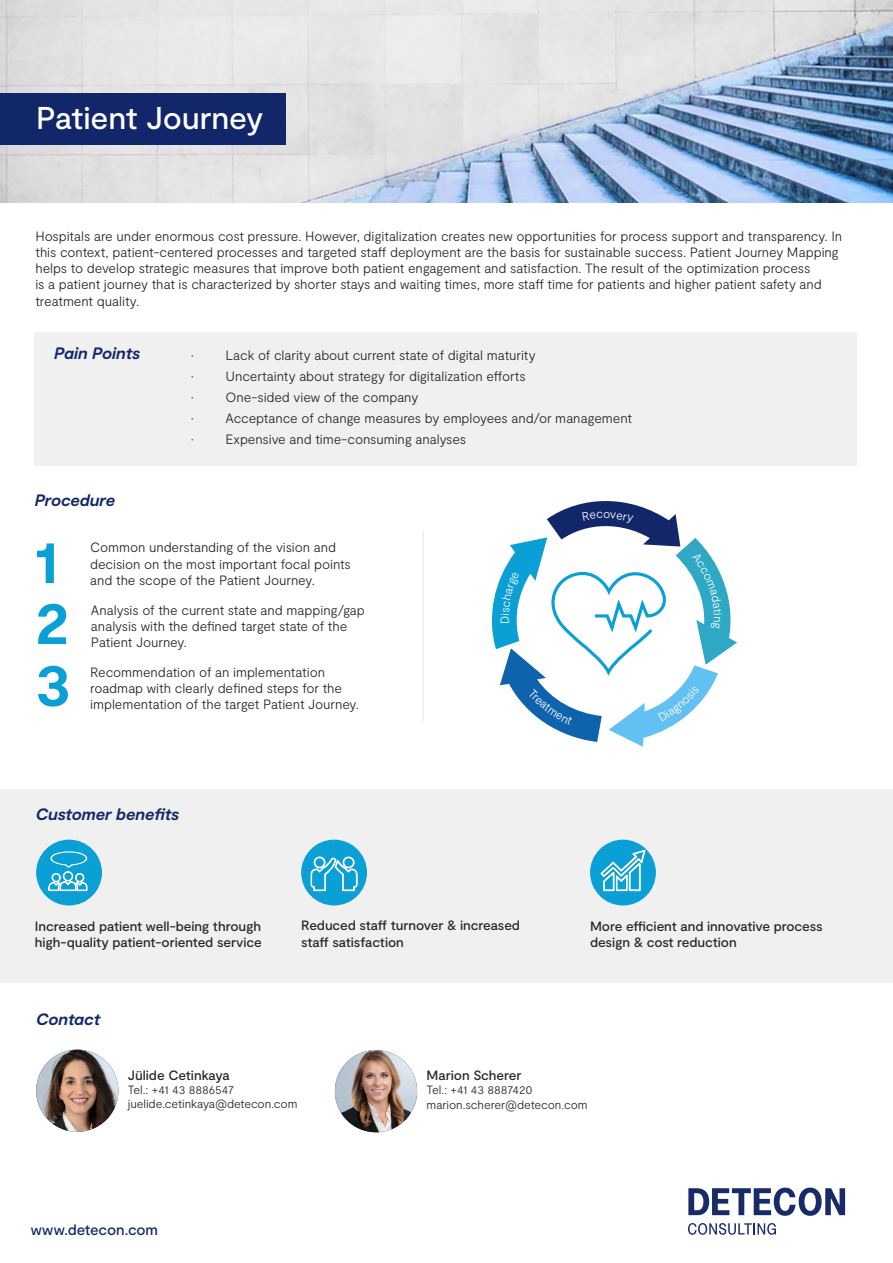
<style>
.page{position:relative;width:893px;height:1263px;background:#fff}
.page>*{position:absolute;margin:0;border:0;box-sizing:border-box;transform-origin:0 0}
.t1{font:500 31.5px "Moderat";letter-spacing:-.01em;color:#fff}
.t2{font:italic 700 16.5px "Moderat";letter-spacing:-.01em;color:#122769}
.t3{font:500 15px "Moderat";letter-spacing:-.01em;color:#122769}
.t4{font:300 13.5px/16.2px "Moderat";letter-spacing:-.01em;color:#252525}
.t5{font:500 13.5px/16.2px "Moderat";letter-spacing:-.005em;color:#252525}
.t6{font:300 12px/14.4px "Moderat";letter-spacing:-.01em;color:#252525}
</style>
<div class="page">
<div style="left:35px;top:332px;width:822px;height:133px;background:#f0f0f0"></div>
<img style="left:0;top:0;width:893px;height:202px">
<div style="left:0;top:93px;width:286px;height:51px;background:#122769"></div>
<svg style="left:37px;top:543px;width:17px;height:40px"></svg>
<svg style="left:38px;top:604px;width:28px;height:40px"></svg>
<svg style="left:38px;top:666px;width:30px;height:41px"></svg>
<img style="left:36px;top:1049px;width:82px;height:83px;border-radius:41px">
<img style="left:335px;top:1050px;width:82px;height:82px;border-radius:41px">
<svg style="left:688px;top:1223px;width:88px;height:12px"></svg>
<svg style="left:688px;top:1187px;width:157px;height:29px"></svg>
<hr style="left:422px;top:531px;width:2px;height:190px;background:#000">
<div style="left:0;top:789px;width:893px;height:194px;background:#f0f0f0"></div>
<div style="left:590px;top:840px;width:66px;height:65px;background:#0a9fd5;border-radius:50%"></div>
<div style="left:36px;top:840px;width:66px;height:65px;background:#0a9fd5;border-radius:50%"></div>
<div style="left:301px;top:840px;width:66px;height:65px;background:#0a9fd5;border-radius:50%"></div>
<svg style="left:601px;top:850px;width:44px;height:41px"></svg>
<svg style="left:311px;top:857px;width:46px;height:34px"></svg>
<svg style="left:49px;top:851px;width:38px;height:40px"></svg>
<svg style="left:491px;top:501px;width:246px;height:246px"></svg>
<h1 class="t1" style="left:36px;top:99px;width:229px">Patient Journey</h1>
<p class="t4" style="left:35px;top:228px;width:808px">Hospitals are under enormous cost pressure. However, digitalization creates new opportunities for process support and transparency. In this context, patient-centered processes and targeted staff deployment are the basis for sustainable success. Patient Journey Mapping helps to develop strategic measures that improve both patient engagement and satisfaction. The result of the optimization process<br>is a patient journey that is characterized by shorter stays and waiting times, more staff time for patients and higher patient safety and treatment quality.</p>
<p class="t2" style="left:54px;top:344px;width:88px">Pain Points</p>
<p class="t2" style="left:35px;top:491px;width:82px">Procedure</p>
<p class="t4" style="left:191px;top:347px;width:346px">• Lack of clarity about current state of digital maturity</p>
<p class="t4" style="left:191px;top:368px;width:336px">• Uncertainty about strategy for digitalization efforts</p>
<p class="t4" style="left:191px;top:389px;width:229px">• One-sided view of the company</p>
<p class="t4" style="left:191px;top:410px;width:443px">• Acceptance of change measures by employees and/or management</p>
<p class="t4" style="left:191px;top:431px;width:277px">• Expensive and time-consuming analyses</p>
<p class="t4" style="left:90px;top:540px;width:262px">Common understanding of the vision and decision on the most important focal points and the scope of the Patient Journey.</p>
<p class="t4" style="left:91px;top:602px;width:275px">Analysis of the current state and mapping/gap analysis with the defined target state of the<br>Patient Journey.</p>
<p class="t4" style="left:90px;top:664px;width:270px">Recommendation of an implementation roadmap with clearly defined steps for the implementation of the target Patient Journey.</p>
<p class="t2" style="left:36px;top:804px;width:145px">Customer benefits</p>
<p class="t5" style="left:35px;top:918px;width:228px">Increased patient well-being through high-quality patient-oriented service</p>
<p class="t5" style="left:301px;top:918px;width:220px">Reduced staff turnover &amp; increased staff satisfaction</p>
<p class="t5" style="left:590px;top:918px;width:234px">More efficient and innovative process design &amp; cost reduction</p>
<p class="t2" style="left:36px;top:1009px;width:66px">Contact</p>
<p class="t5" style="left:128px;top:1067px;width:104px">Jülide Cetinkaya</p>
<p class="t6" style="left:128px;top:1083px;width:171px">Tel.: +41 43 8886547 juelide.cetinkaya@detecon.com</p>
<p class="t3" style="left:31px;top:1221px;width:129px">www.detecon.com</p>
<p class="t5" style="left:426px;top:1068px;width:97px">Marion Scherer</p>
<p class="t6" style="left:426px;top:1083px;width:163px">Tel.: +41 43 8887420 marion.scherer@detecon.com</p>
</div>
